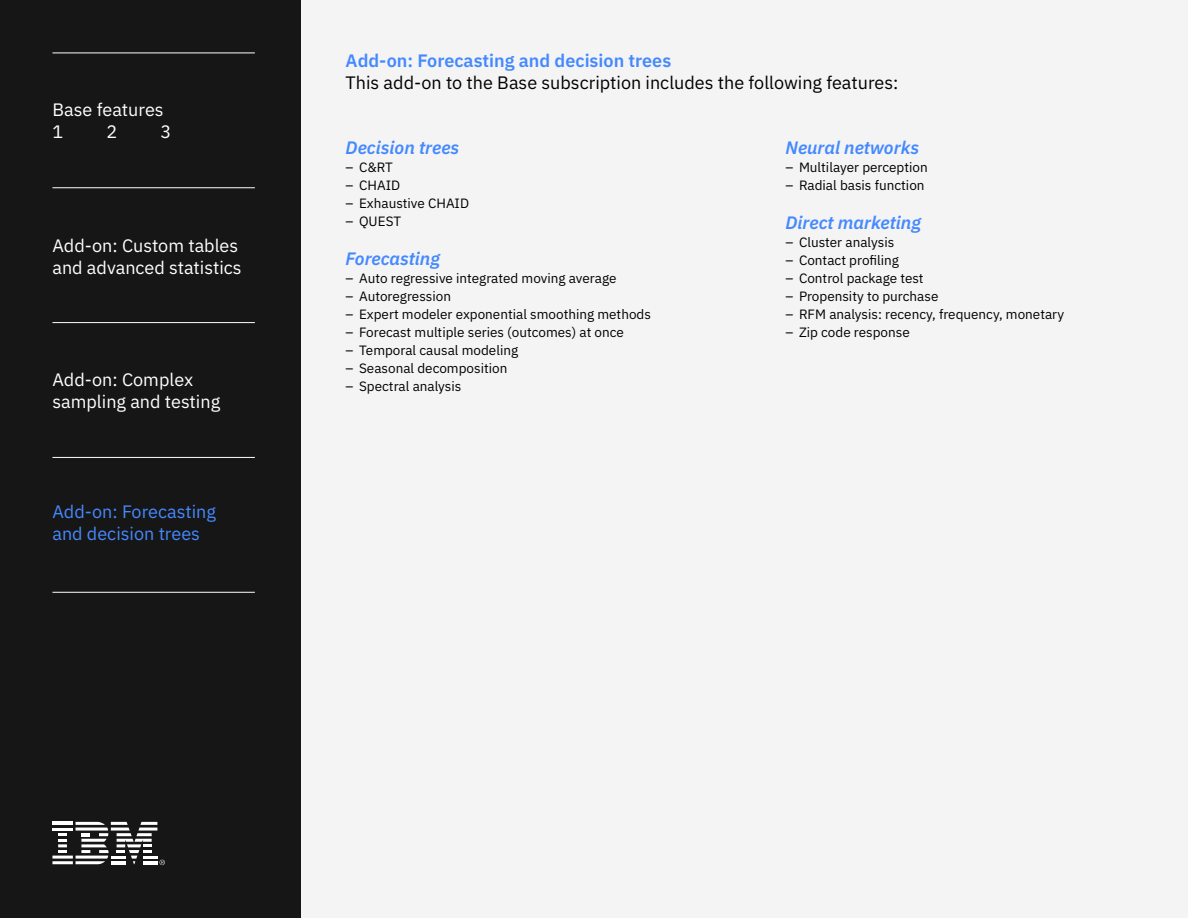
<style>
.page{position:relative;width:1188px;height:918px;background:#fff}
.page>*{position:absolute;margin:0;border:0;box-sizing:border-box;transform-origin:0 0}
.t1{font:18px/21.6px "IBM Plex Sans";color:#fff}
.t2{font:18px "IBM Plex Sans";color:#000}
.t3{font:italic 600 18px "IBM Plex Sans";color:#4589ff}
.t4{font:600 18px "IBM Plex Sans";color:#4589ff}
.t5{font:18px/21.6px "IBM Plex Sans";color:#4589ff}
.t6{font:13.5px "IBM Plex Sans";color:#000}
</style>
<div class="page">
<div style="left:302px;top:0;width:886px;height:918px;background:#f4f4f4"></div>
<div style="left:0;top:0;width:301px;height:918px;background:#161616"></div>
<hr style="left:52px;top:53px;width:203px;height:1px;background:#fff">
<hr style="left:52px;top:187px;width:203px;height:1px;background:#fff">
<hr style="left:52px;top:322px;width:203px;height:1px;background:#fff">
<hr style="left:52px;top:457px;width:203px;height:1px;background:#fff">
<hr style="left:52px;top:592px;width:203px;height:1px;background:#fff">
<svg style="left:52px;top:822px;width:113px;height:43px"></svg>
<hr style="left:52px;top:822px;width:21px;height:3px;background:#fff">
<p class="t1" style="left:52px;top:98px;width:113px">Base features</p>
<p class="t1" style="left:52px;top:119px;width:12px">1</p>
<p class="t1" style="left:106px;top:119px;width:12px">2</p>
<p class="t1" style="left:160px;top:119px;width:12px">3</p>
<p class="t1" style="left:52px;top:234px;width:191px">Add-on: Custom tables and advanced statistics</p>
<p class="t1" style="left:52px;top:367px;width:169px">Add-on: Complex sampling and testing</p>
<p class="t5" style="left:52px;top:500px;width:165px">Add-on: Forecasting and decision trees</p>
<p class="t4" style="left:346px;top:47px;width:327px">Add-on: Forecasting and decision trees</p>
<p class="t2" style="left:346px;top:69px;width:554px">This add-on to the Base subscription includes the following features:</p>
<p class="t3" style="left:346px;top:133px;width:115px">Decision trees</p>
<p class="t6" style="left:346px;top:157px;width:49px">– C&amp;RT</p>
<p class="t6" style="left:346px;top:175px;width:56px">– CHAID</p>
<p class="t6" style="left:346px;top:193px;width:125px">– Exhaustive CHAID</p>
<p class="t6" style="left:346px;top:211px;width:57px">– QUEST</p>
<p class="t3" style="left:346px;top:245px;width:96px">Forecasting</p>
<p class="t6" style="left:346px;top:268px;width:272px">– Auto regressive integrated moving average</p>
<p class="t6" style="left:346px;top:286px;width:107px">– Autoregression</p>
<p class="t6" style="left:346px;top:304px;width:307px">– Expert modeler exponential smoothing methods</p>
<p class="t6" style="left:346px;top:322px;width:280px">– Forecast multiple series (outcomes) at once</p>
<p class="t6" style="left:346px;top:340px;width:174px">– Temporal causal modeling</p>
<p class="t6" style="left:346px;top:358px;width:163px">– Seasonal decomposition</p>
<p class="t6" style="left:346px;top:376px;width:117px">– Spectral analysis</p>
<p class="t3" style="left:786px;top:133px;width:135px">Neural networks</p>
<p class="t6" style="left:786px;top:157px;width:144px">– Multilayer perception</p>
<p class="t6" style="left:786px;top:175px;width:141px">– Radial basis function</p>
<p class="t3" style="left:786px;top:209px;width:137px">Direct marketing</p>
<p class="t6" style="left:786px;top:232px;width:110px">– Cluster analysis</p>
<p class="t6" style="left:786px;top:250px;width:115px">– Contact profiling</p>
<p class="t6" style="left:786px;top:268px;width:140px">– Control package test</p>
<p class="t6" style="left:786px;top:286px;width:154px">– Propensity to purchase</p>
<p class="t6" style="left:786px;top:304px;width:280px">– RFM analysis: recency, frequency, monetary</p>
<p class="t6" style="left:786px;top:322px;width:126px">– Zip code response</p>
</div>
